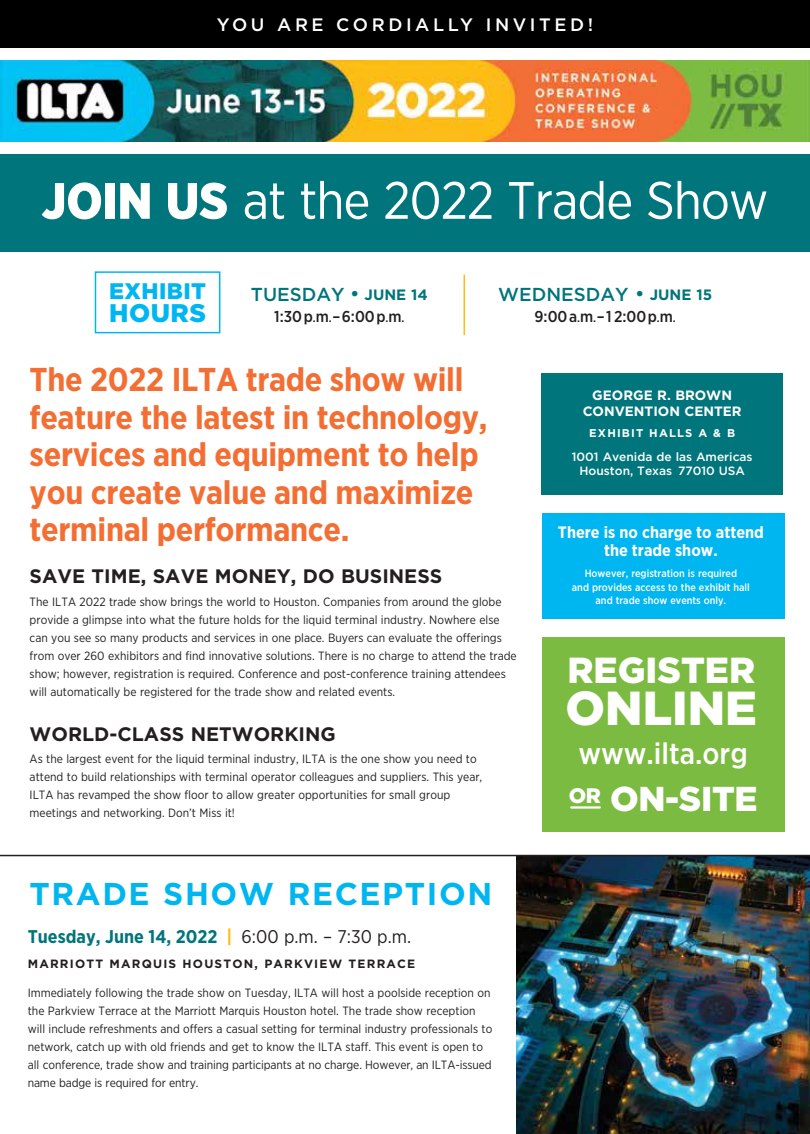
<style>
.page{position:relative;width:810px;height:1134px;background:#fff}
.page>*{position:absolute;margin:0;border:0;box-sizing:border-box;transform-origin:0 0}
.t1{font:52.5px "Gotham Narrow";letter-spacing:-.02em;color:#fff}
.t2{font:900 47.7px "Gotham";color:#fff}
.t3{font:900 36.15px "Gotham";color:#fff}
.t4{font:900 34.5px "Gotham";letter-spacing:-.01em;color:#fff}
.t5{font:700 33px/37.5px "Gotham Narrow";letter-spacing:-.01em;color:#f36e33}
.t6{font:700 31.5px "Gotham";letter-spacing:.05em;color:#00b6f1}
.t7{font:500 30px "Gotham Narrow";color:#fff}
.t8{font:900 25.5px "Gotham";letter-spacing:.02em;color:#00b6f1}
.t9{font:900 22.5px "Gotham";letter-spacing:.02em;color:#00b6f1}
.t10{font:700 19.5px "Gotham";color:#231f20}
.t11{font:500 18.75px "Gotham";color:#00757b}
.t12{font:700 18.3px "Gotham Narrow";color:#00757b}
.t13{font:500 18px "Gotham";letter-spacing:.2em;color:#fff}
.t14{font:700 16.5px/18px "Gotham Narrow";color:#fff;text-align:center}
.t15{font:500 15.75px "Gotham Narrow";letter-spacing:.05em;color:#231f20}
.t16{font:700 13.5px/16.5px "Gotham";color:#fff;text-align:center}
.t17{font:12px/18px "Gotham Narrow";color:#231f20}
.t18{font:500 12px/14.4px "Gotham";color:#fff;text-align:center}
.t19{font:700 12px "Gotham";letter-spacing:.1em;color:#231f20}
.t20{font:700 11.25px "Gotham";letter-spacing:.1em;color:#fff}
.t21{font:500 10.5px/13.5px "Gotham Narrow";color:#fff;text-align:center}
.s1{font-weight:900;font-size:51px}
.s2{font-weight:400;font-size:21px}
.s3{font-weight:700;font-size:15px}
.s4{font-size:12px}
.s5{color:#febc11}
.s6{font-weight:400;color:#231f20}
</style>
<div class="page">
<hr style="left:464px;top:275px;width:1px;height:60px;background:#febc11">
<div style="left:542px;top:637px;width:242px;height:194px;background:#7cbb42"></div>
<div style="left:542px;top:513px;width:242px;height:106px;background:#00b6f1"></div>
<div style="left:542px;top:373px;width:241px;height:122px;background:#00757b"></div>
<img style="left:516px;top:856px;width:294px;height:278px">
<img style="left:0;top:60px;width:810px;height:81px">
<div style="left:0;top:0;width:810px;height:48px;background:#000"></div>
<div style="left:0;top:154px;width:810px;height:97px;background:#00757b"></div>
<hr style="left:571px;top:806px;width:29px;height:3px;background:#fff">
<hr style="left:0;top:855px;width:810px;height:1px;background:#231f20">
<div style="left:95px;top:271px;width:125px;height:62px;border:2px solid #00b6f1"></div>
<h3 class="t13" style="left:217px;top:13px;width:378px">YOU ARE CORDIALLY INVITED!</h3>
<h1 class="t1" style="left:42px;top:168px;width:728px"><span class="s1">JOIN US</span> at the 2022 Trade Show</h1>
<h3 class="t9" style="left:109px;top:276px;width:98px">EXHIBIT</h3>
<h3 class="t8" style="left:109px;top:295px;width:98px">HOURS</h3>
<h3 class="t11" style="left:251px;top:282px;width:179px">TUESDAY <span class="s2">•</span> <span class="s3">JUNE 14</span></h3>
<h3 class="t15" style="left:274px;top:307px;width:132px">1:30p<span class="s4">.</span>m<span class="s4">.</span>–6:00p<span class="s4">.</span>m<span class="s4">.</span></h3>
<h3 class="t11" style="left:498px;top:282px;width:215px">WEDNESDAY <span class="s2">•</span> <span class="s3">JUNE 15</span></h3>
<h3 class="t15" style="left:535px;top:307px;width:143px">9:00a<span class="s4">.</span>m<span class="s4">.</span>–1 2:00p<span class="s4">.</span>m<span class="s4">.</span></h3>
<h3 class="t5" style="left:30px;top:360px;width:459px">The 2022 ILTA trade show will feature the latest in technology, services and equipment to help you create value and maximize terminal performance.</h3>
<h3 class="t10" style="left:30px;top:563px;width:414px">SAVE TIME, SAVE MONEY, DO BUSINESS</h3>
<p class="t17" style="left:30px;top:592px;width:489px">The ILTA 2022 trade show brings the world to Houston. Companies from around the globe provide a glimpse into what the future holds for the liquid terminal industry. Nowhere else can you see so many products and services in one place. Buyers can evaluate the offerings from over 260 exhibitors and find innovative solutions. There is no charge to attend the trade show; however, registration is required. Conference and post-conference training attendees will automatically be registered for the trade show and related events.</p>
<h3 class="t10" style="left:30px;top:721px;width:308px">WORLD-CLASS NETWORKING</h3>
<p class="t17" style="left:30px;top:750px;width:454px">As the largest event for the liquid terminal industry, ILTA is the one show you need to attend to build relationships with terminal operator colleagues and suppliers. This year, ILTA has revamped the show floor to allow greater opportunities for small group meetings and networking. Don’t Miss it!</p>
<h3 class="t6" style="left:30px;top:873px;width:464px">TRADE SHOW RECEPTION</h3>
<h3 class="t12" style="left:28px;top:925px;width:385px">Tuesday, June 14, 2022 <span class="s5">|</span> <span class="s6">6:00 p.m. – 7:30 p.m.</span></h3>
<p class="t19" style="left:28px;top:956px;width:389px">MARRIOTT MARQUIS HOUSTON, PARKVIEW TERRACE</p>
<p class="t17" style="left:28px;top:984px;width:466px">Immediately following the trade show on Tuesday, ILTA will host a poolside reception on the Parkview Terrace at the Marriott Marquis Houston hotel. The trade show reception will include refreshments and offers a casual setting for terminal industry professionals to network, catch up with old friends and get to know the ILTA staff. This event is open to all conference, trade show and training participants at no charge. However, an ILTA-issued name badge is required for entry.</p>
<p class="t16" style="left:583px;top:387px;width:161px">GEORGE R. BROWN<br>CONVENTION CENTER</p>
<p class="t20" style="left:589px;top:426px;width:147px">EXHIBIT HALLS A &amp; B</p>
<p class="t18" style="left:572px;top:449px;width:182px">1001 Avenida de las Americas<br>Houston, Texas 77010 USA</p>
<h3 class="t14" style="left:558px;top:523px;width:207px">There is no charge to attend the trade show.</h3>
<p class="t21" style="left:572px;top:566px;width:180px">However, registration is required<br>and provides access to the exhibit hall and trade show events only.</p>
<h3 class="t3" style="left:568px;top:646px;width:189px">REGISTER</h3>
<h2 class="t2" style="left:566px;top:675px;width:193px">ONLINE</h2>
<h3 class="t7" style="left:578px;top:734px;width:171px">www.ilta.org</h3>
<h3 class="t4" style="left:569px;top:775px;width:190px"><sup>OR</sup> ON-SITE</h3>
</div>
